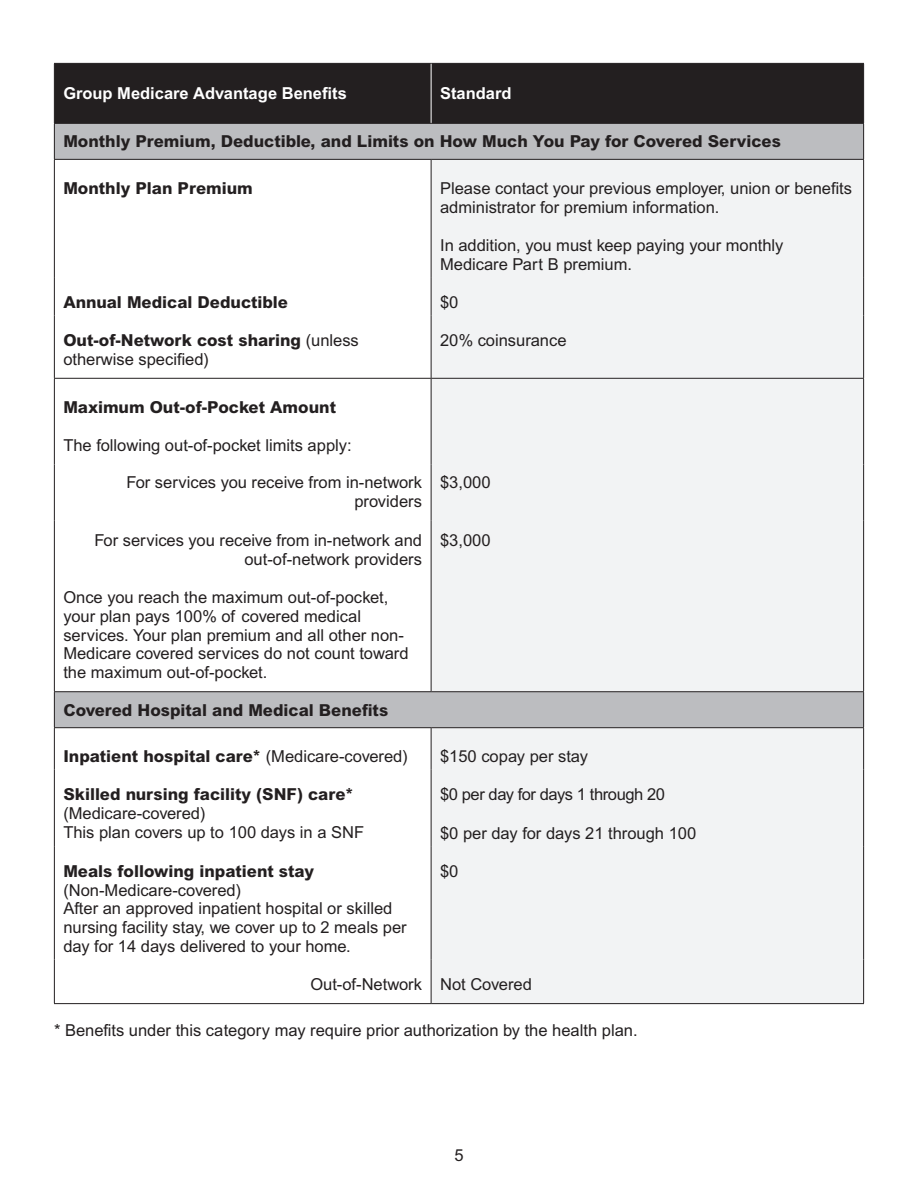
<style>
.page{position:relative;width:918px;height:1188px;background:#fff}
.page>*{position:absolute;margin:0;border:0;box-sizing:border-box;transform-origin:0 0}
.t1{font:16.5px/18.8px "Arial MT Std";color:#231f20}
.tbl_subhd{font:800 16.5px "Arial MT Std";color:#231f20}
.t2{font:700 16.5px "Arial MT Std";color:#fff}
.t3{font:16.5px "Arial MT Std";letter-spacing:-.025em;color:#231f20}
.s1{font-weight:800}
.s2{font-weight:400}
</style>
<div class="page">
<div style="left:55px;top:64px;width:808px;height:59px;background:#231f20"></div>
<svg style="left:55px;top:124px;width:808px;height:603px"></svg>
<div style="left:431px;top:160px;width:432px;height:843px;background:#f2f3f4"></div>
<hr style="left:54px;top:379px;width:1px;height:86px;background:#231f20">
<hr style="left:54px;top:465px;width:1px;height:56px;background:#231f20">
<hr style="left:54px;top:521px;width:1px;height:170px;background:#231f20">
<hr style="left:54px;top:1003px;width:377px;height:1px;background:#231f20">
<hr style="left:54px;top:727px;width:377px;height:1px;background:#231f20">
<hr style="left:54px;top:728px;width:1px;height:42px;background:#231f20">
<hr style="left:54px;top:770px;width:1px;height:76px;background:#231f20">
<hr style="left:54px;top:846px;width:1px;height:113px;background:#231f20">
<hr style="left:54px;top:959px;width:1px;height:44px;background:#231f20">
<hr style="left:54px;top:378px;width:377px;height:1px;background:#231f20">
<hr style="left:54px;top:160px;width:1px;height:117px;background:#231f20">
<hr style="left:54px;top:277px;width:1px;height:38px;background:#231f20">
<hr style="left:54px;top:315px;width:1px;height:63px;background:#231f20">
<hr style="left:54px;top:63px;width:377px;height:1px;background:#231f20">
<hr style="left:54px;top:64px;width:1px;height:59px;background:#231f20">
<hr style="left:431px;top:63px;width:433px;height:1px;background:#231f20">
<hr style="left:431px;top:64px;width:1px;height:59px;background:#fff">
<hr style="left:863px;top:64px;width:1px;height:59px;background:#231f20">
<hr style="left:54px;top:123px;width:377px;height:1px;background:#231f20">
<hr style="left:54px;top:124px;width:1px;height:35px;background:#231f20">
<hr style="left:431px;top:123px;width:433px;height:1px;background:#231f20">
<hr style="left:863px;top:124px;width:1px;height:35px;background:#231f20">
<hr style="left:54px;top:159px;width:377px;height:1px;background:#231f20">
<hr style="left:431px;top:159px;width:433px;height:1px;background:#231f20">
<hr style="left:54px;top:691px;width:377px;height:1px;background:#231f20">
<hr style="left:54px;top:692px;width:1px;height:35px;background:#231f20">
<hr style="left:431px;top:691px;width:433px;height:1px;background:#231f20">
<hr style="left:863px;top:692px;width:1px;height:35px;background:#231f20">
<hr style="left:431px;top:160px;width:1px;height:117px;background:#231f20">
<hr style="left:431px;top:277px;width:1px;height:38px;background:#231f20">
<hr style="left:431px;top:315px;width:1px;height:63px;background:#231f20">
<hr style="left:863px;top:160px;width:1px;height:117px;background:#231f20">
<hr style="left:863px;top:277px;width:1px;height:38px;background:#231f20">
<hr style="left:863px;top:315px;width:1px;height:63px;background:#231f20">
<hr style="left:431px;top:728px;width:1px;height:42px;background:#231f20">
<hr style="left:431px;top:770px;width:1px;height:76px;background:#231f20">
<hr style="left:431px;top:846px;width:1px;height:113px;background:#231f20">
<hr style="left:431px;top:959px;width:1px;height:44px;background:#231f20">
<hr style="left:431px;top:727px;width:433px;height:1px;background:#231f20">
<hr style="left:863px;top:728px;width:1px;height:42px;background:#231f20">
<hr style="left:863px;top:770px;width:1px;height:76px;background:#231f20">
<hr style="left:863px;top:846px;width:1px;height:113px;background:#231f20">
<hr style="left:863px;top:959px;width:1px;height:44px;background:#231f20">
<hr style="left:431px;top:1003px;width:433px;height:1px;background:#231f20">
<hr style="left:431px;top:379px;width:1px;height:86px;background:#231f20">
<hr style="left:431px;top:465px;width:1px;height:56px;background:#231f20">
<hr style="left:431px;top:521px;width:1px;height:170px;background:#231f20">
<hr style="left:431px;top:378px;width:433px;height:1px;background:#231f20">
<hr style="left:863px;top:379px;width:1px;height:86px;background:#231f20">
<hr style="left:863px;top:465px;width:1px;height:56px;background:#231f20">
<hr style="left:863px;top:521px;width:1px;height:170px;background:#231f20">
<p class="t2" style="left:63px;top:84px;width:285px">Group Medicare Advantage Benefits</p>
<p class="t2" style="left:440px;top:84px;width:73px">Standard</p>
<p class="tbl_subhd" style="left:63px;top:132px;width:719px">Monthly Premium, Deductible, and Limits on How Much You Pay for Covered Services</p>
<p class="tbl_subhd" style="left:63px;top:178px;width:191px">Monthly Plan Premium</p>
<p class="t1" style="left:440px;top:179px;width:413px">Please contact your previous employer, union or benefits administrator for premium information.</p>
<p class="t1" style="left:440px;top:236px;width:345px">In addition, you must keep paying your monthly<br>Medicare Part B premium.</p>
<p class="tbl_subhd" style="left:63px;top:292px;width:226px">Annual Medical Deductible</p>
<p class="t1" style="left:440px;top:293px;width:20px">$0</p>
<p class="t1" style="left:63px;top:332px;width:297px"><span class="s1">Out-of-Network cost sharing</span> (unless otherwise specified)</p>
<p class="t1" style="left:440px;top:332px;width:128px">20% coinsurance</p>
<p class="tbl_subhd" style="left:63px;top:397px;width:274px">Maximum Out-of-Pocket Amount</p>
<p class="t1" style="left:63px;top:437px;width:290px">The following out-of-pocket limits apply:</p>
<p class="t1" style="left:127px;top:474px;width:297px;text-align:right">For services you receive from in-network providers</p>
<p class="t1" style="left:440px;top:474px;width:52px">$3,000</p>
<p class="t1" style="left:94px;top:532px;width:329px;text-align:right">For services you receive from in-network and out-of-network providers</p>
<p class="t1" style="left:63px;top:589px;width:347px">Once you reach the maximum out-of-pocket, your plan pays 100% of covered medical services. Your plan premium and all other non-Medicare covered services do not count toward the maximum out-of-pocket.</p>
<p class="t1" style="left:440px;top:532px;width:52px">$3,000</p>
<p class="tbl_subhd" style="left:63px;top:700px;width:326px">Covered Hospital and Medical Benefits</p>
<p class="tbl_subhd" style="left:63px;top:746px;width:346px">Inpatient hospital care* <span class="s2">(Medicare-covered)</span></p>
<p class="t1" style="left:440px;top:748px;width:150px">$150 copay per stay</p>
<p class="t1" style="left:63px;top:786px;width:302px"><span class="s1">Skilled nursing facility (SNF) care* </span>(Medicare-covered)<br>This plan covers up to 100 days in a SNF</p>
<p class="t3" style="left:440px;top:785px;width:226px">$0 per day for days 1 through 20</p>
<p class="t1" style="left:440px;top:824px;width:258px">$0 per day for days 21 through 100</p>
<p class="t1" style="left:63px;top:862px;width:345px"><span class="s1">Meals following inpatient stay </span>(Non-Medicare-covered)<br>After an approved inpatient hospital or skilled nursing facility stay, we cover up to 2 meals per day for 14 days delivered to your home.</p>
<p class="t1" style="left:440px;top:862px;width:20px">$0</p>
<p class="t1" style="left:310px;top:976px;width:113px">Out-of-Network</p>
<p class="t1" style="left:440px;top:976px;width:93px">Not Covered</p>
<p class="t1" style="left:54px;top:1022px;width:585px">* Benefits under this category may require prior authorization by the health plan.</p>
<p class="t1" style="left:454px;top:1147px;width:11px">5</p>
</div>
